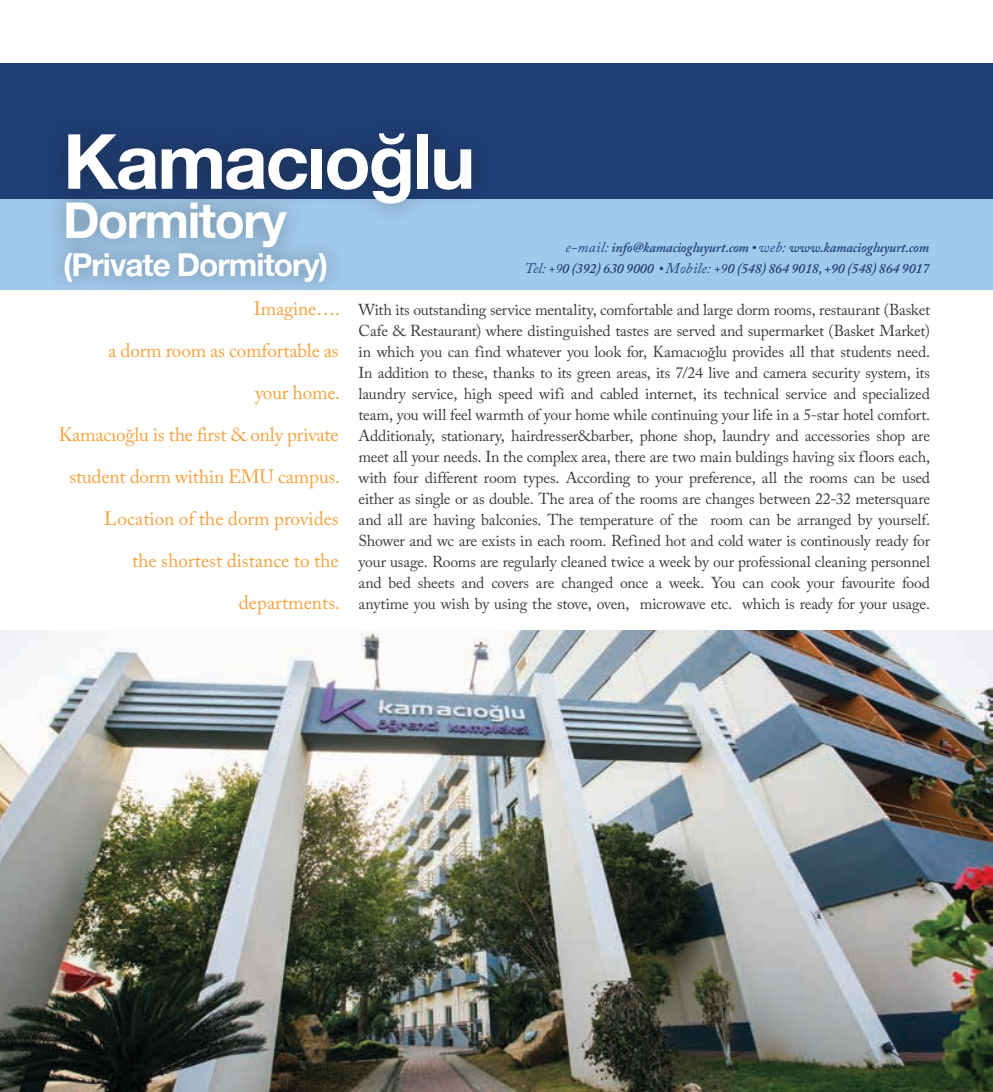
<style>
.page{position:relative;width:993px;height:1092px;background:#fff}
.page>*{position:absolute;margin:0;border:0;box-sizing:border-box;transform-origin:0 0}
.t1{font:700 76.12px "Helvetica Neue EMU";letter-spacing:-.03em;color:#fff}
.t2{font:700 49.35px "Helvetica Neue EMU";letter-spacing:-.03em;color:#fff}
.t3{font:700 31.5px "Helvetica Neue EMU";letter-spacing:-.03em;color:#fff}
.t4{font:19.25px/42px "Adobe Caslon Pro";letter-spacing:-.01em;color:#f3931f;text-align:right}
.t5{font:15.75px/21px "Adobe Caslon Pro";letter-spacing:-.015em;color:#1c1c1b;text-align:justify}
.t6{font:italic 600 14px/21px "Adobe Caslon Pro";letter-spacing:-.01em;color:#1e3e75;text-align:right}
.s1{font-weight:400;font-size:14.88px;color:#204884}
.s2{font-weight:400}
</style>
<div class="page">
<div style="left:0;top:198px;width:992px;height:92px;background:#a1c9eb"></div>
<div style="left:0;top:63px;width:992px;height:135px;background:#1e3e75"></div>
<hr style="left:992px;top:0;width:1px;height:1091px;background:#a1c9eb">
<img style="left:0;top:630px;width:992px;height:461px">
<div style="left:43px;top:113px;width:450px;height:189px;background:#1c1c1b;opacity:.42"></div>
<h1 class="t1" style="left:63px;top:114px;width:413px">Kamacıoğlu</h1>
<h2 class="t2" style="left:63px;top:190px;width:225px">Dormitory</h2>
<h3 class="t3" style="left:63px;top:245px;width:266px">(Private Dormitory)</h3>
<p class="t6" style="left:524px;top:237px;width:406px"><span class="s1">e-mail:</span> info@kamaciogluyurt.com • <span class="s1">web:</span> www.kamaciogluyurt.com<br><span class="s1">Tel:</span> <span class="s2">+9</span>0 (392) 630 9000 • <span class="s1">Mobile:</span> <span class="s2">+9</span>0 (548) 864 9018, +90 (548) 864 9017</p>
<p class="t5" style="left:358px;top:299px;width:573px">With its outstanding service mentality, comfortable and large dorm rooms, restaurant (Basket Cafe &amp; Restaurant) where distinguished tastes are served and supermarket (Basket Market) in which you can find whatever you look for, Kamacıoğlu provides all that students need.<br>In addition to these, thanks to its green areas, its 7/24 live and camera security system, its laundry service, high speed wifi and cabled internet, its technical service and specialized team, you will feel warmth of your home while continuing your life in a 5-star hotel comfort.<br>Additionaly, stationary, hairdresser&amp;barber, phone shop, laundry and accessories shop are meet all your needs. In the complex area, there are two main buldings having six floors each, with four different room types. According to your preference, all the rooms can be used either as single or as double. The area of the rooms are changes between 22-32 metersquare and all are having balconies. The temperature of the room can be arranged by yourself.<br>Shower and wc are exists in each room. Refined hot and cold water is continously ready for your usage. Rooms are regularly cleaned twice a week by our professional cleaning personnel and bed sheets and covers are changed once a week. You can cook your favourite food anytime you wish by using the stove, oven, microwave etc. which is ready for your usage.</p>
<p class="t4" style="left:58px;top:287px;width:283px">Imagine….<br>a dorm room as comfortable as<br>your home.<br>Kamacıoğlu is the first &amp; only private student dorm within EMU campus.<br>Location of the dorm provides<br>the shortest distance to the departments.</p>
</div>
